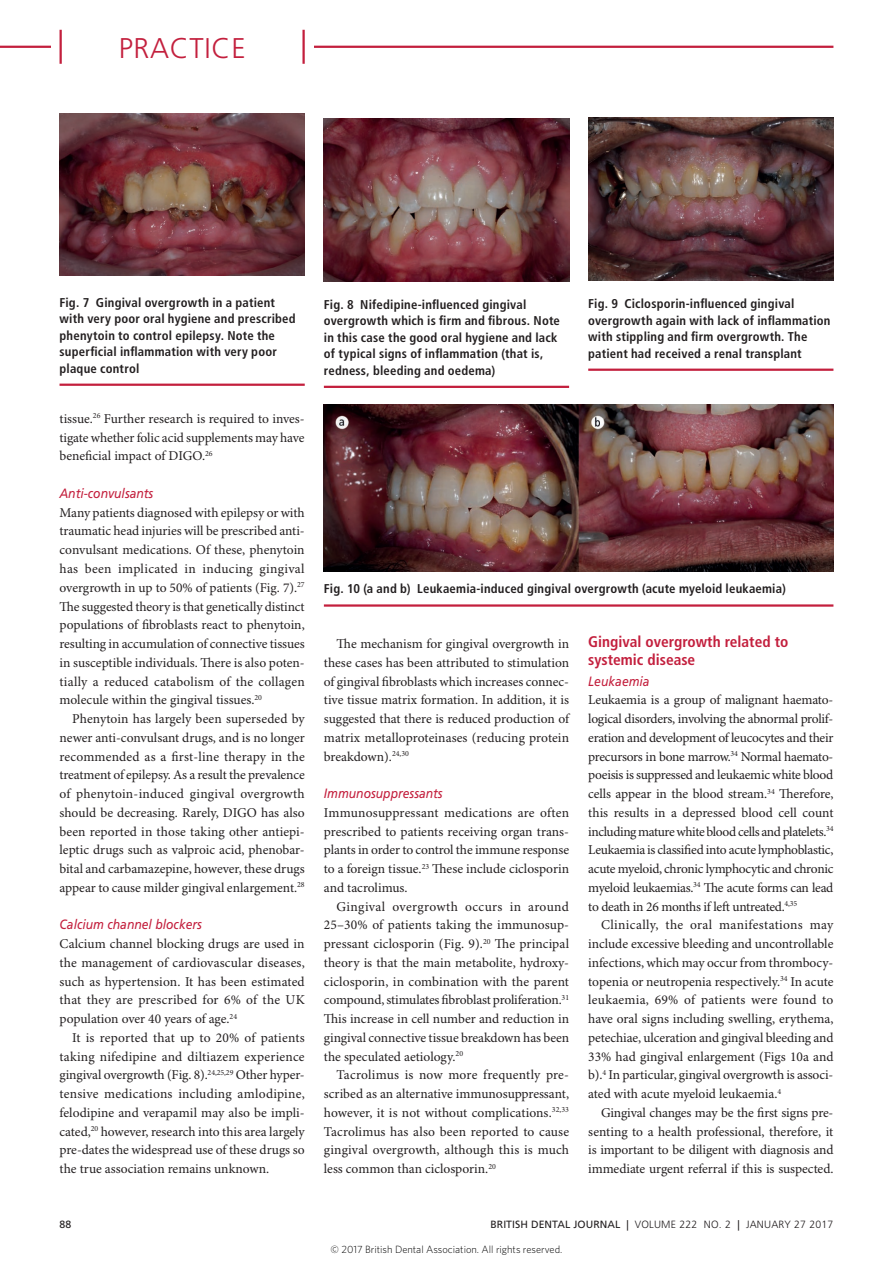
<style>
.page{position:relative;width:893px;height:1263px;background:#fff}
.page>*{position:absolute;margin:0;border:0;box-sizing:border-box;transform-origin:0 0}
.t1{font:28.5px "Frutiger LT Std Light 3";letter-spacing:.025em;color:#c31f3d}
.crosshead_2{font:700 condensed 15.3px/18.8px "Frutiger LT Std";color:#c31f3d}
.body{font:13.5px/18.8px "Minion Pro";color:#231f20;text-align:justify}
.body_fullout{font:13.5px/18.8px "Minion Pro";color:#231f20;text-align:justify}
.crosshead_3{font:italic 13.5px "Frutiger LT Std";color:#c31f3d;scale:.9 1}
.table_fig_caption{font:700 condensed 12.75px/16.5px "Frutiger LT Std";letter-spacing:.015em;color:#231f20}
.t2{font:300 10.5px "Frutiger LT Std";letter-spacing:.02em;color:#231f20}
.t3{font:300 10.5px "Whitney";color:#000}
.t4{font:10.5px "Frutiger LT Std";color:#231f20}
.s1{font-weight:400}
</style>
<div class="page">
<hr style="left:324px;top:604px;width:509px;height:3px;background:#c31f3d">
<img style="left:324px;top:404px;width:509px;height:168px">
<hr style="left:324px;top:386px;width:245px;height:2px;background:#c31f3d">
<img style="left:324px;top:118px;width:245px;height:163px">
<hr style="left:588px;top:369px;width:245px;height:2px;background:#c31f3d">
<img style="left:588px;top:118px;width:245px;height:162px">
<hr style="left:60px;top:384px;width:245px;height:2px;background:#c31f3d">
<img style="left:60px;top:113px;width:245px;height:162px">
<hr style="left:0;top:46px;width:833px;height:2px;background:#c31f3d">
<div style="left:51px;top:30px;width:262px;height:34px;background:#fff"></div>
<hr style="left:302px;top:30px;width:3px;height:34px;background:#c31f3d">
<hr style="left:60px;top:30px;width:2px;height:34px;background:#c31f3d">
<h1 class="t1" style="left:119px;top:32px;width:128px">PRACTICE</h1>
<p class="table_fig_caption" style="left:60px;top:294px;width:238px">Fig. 7 Gingival overgrowth in a patient with very poor oral hygiene and prescribed phenytoin to control epilepsy. Note the superficial inflammation with very poor plaque control</p>
<p class="body" style="left:60px;top:410px;width:247px">tissue.<sup>26</sup> Further research is required to inves&shy;tigate whether folic acid supplements may have beneficial impact of DIGO.<sup>26</sup></p>
<p class="crosshead_3" style="left:60px;top:485px;width:106px">Anti-convulsants</p>
<p class="body_fullout" style="left:60px;top:504px;width:247px">Many patients diagnosed with epilepsy or with traumatic head injuries will be prescribed anti&shy;convulsant medications. Of these, phenytoin has been implicated in inducing gingival overgrowth in up to 50% of patients (Fig. 7).<sup>27<br></sup>The suggested theory is that genetically distinct populations of fibroblasts react to phenytoin, resulting in accumulation of connective tissues in susceptible individuals. There is also poten&shy;tially a reduced catabolism of the collagen molecule within the gingival tissues.<sup>20</sup></p>
<p class="body" style="left:60px;top:710px;width:247px;text-indent:13px">Phenytoin has largely been superseded by newer anti-convulsant drugs, and is no longer recommended as a first-line therapy in the treatment of epilepsy. As a result the prevalence of phenytoin-induced gingival overgrowth should be decreasing. Rarely, DIGO has also been reported in those taking other antiepi&shy;leptic drugs such as valproic acid, phenobar&shy;bital and carbamazepine, however, these drugs appear to cause milder gingival enlargement.<sup>28</sup></p>
<p class="crosshead_3" style="left:60px;top:917px;width:160px">Calcium channel blockers</p>
<p class="body_fullout" style="left:60px;top:935px;width:247px">Calcium channel blocking drugs are used in the management of cardiovascular diseases, such as hypertension. It has been estimated that they are prescribed for 6% of the UK population over 40 years of age.<sup>24</sup></p>
<p class="body" style="left:60px;top:1029px;width:247px;text-indent:13px">It is reported that up to 20% of patients taking nifedipine and diltiazem experience gingival overgrowth (Fig. 8).<sup>24,25,29</sup> Other hyper&shy;tensive medications including amlodipine, felodipine and verapamil may also be impli&shy;cated,<sup>20</sup> however, research into this area largely pre-dates the widespread use of these drugs so the true association remains unknown.</p>
<p class="table_fig_caption" style="left:324px;top:296px;width:238px">Fig. 8 Nifedipine-influenced gingival overgrowth which is firm and fibrous. Note in this case the good oral hygiene and lack of typical signs of inflammation (that is, redness, bleeding and oedema)</p>
<p class="table_fig_caption" style="left:588px;top:295px;width:244px">Fig. 9 Ciclosporin-influenced gingival overgrowth again with lack of inflammation with stippling and firm overgrowth. The patient had received a renal transplant</p>
<p class="table_fig_caption" style="left:324px;top:581px;width:463px">Fig. 10 (a and b) Leukaemia-induced gingival overgrowth (acute myeloid leukaemia)</p>
<p class="body" style="left:324px;top:635px;width:247px;text-indent:13px">The mechanism for gingival overgrowth in these cases has been attributed to stimulation of gingival fibroblasts which increases connec&shy;tive tissue matrix formation. In addition, it is suggested that there is reduced production of matrix metalloproteinases (reducing protein breakdown).<sup>24,30</sup></p>
<p class="crosshead_3" style="left:324px;top:785px;width:134px">Immunosuppressants</p>
<p class="body_fullout" style="left:324px;top:804px;width:247px">Immunosuppressant medications are often prescribed to patients receiving organ trans&shy;plants in order to control the immune response to a foreign tissue.<sup>23</sup> These include ciclosporin and tacrolimus.</p>
<p class="body" style="left:324px;top:897px;width:247px;text-indent:13px">Gingival overgrowth occurs in around 25–30% of patients taking the immunosup&shy;pressant ciclosporin (Fig. 9).<sup>20</sup> The principal theory is that the main metabolite, hydroxy&shy;ciclosporin, in combination with the parent compound, stimulates fibroblast proliferation.<sup>31<br></sup>This increase in cell number and reduction in gingival connective tissue breakdown has been the speculated aetiology.<sup>20</sup></p>
<p class="body" style="left:324px;top:1066px;width:247px;text-indent:13px">Tacrolimus is now more frequently pre&shy;scribed as an alternative immunosuppressant, however, it is not without complications.<sup>32,33<br></sup>Tacrolimus has also been reported to cause gingival overgrowth, although this is much less common than ciclosporin.<sup>20</sup></p>
<p class="crosshead_2" style="left:588px;top:632px;width:202px">Gingival overgrowth related to systemic disease</p>
<p class="crosshead_3" style="left:588px;top:673px;width:70px">Leukaemia</p>
<p class="body_fullout" style="left:588px;top:691px;width:247px">Leukaemia is a group of malignant haemato&shy;logical disorders, involving the abnormal prolif&shy;eration and development of leucocytes and their precursors in bone marrow.<sup>34</sup> Normal haemato&shy;poeisis is suppressed and leukaemic white blood cells appear in the blood stream.<sup>34</sup> Therefore, this results in a depressed blood cell count including mature white blood cells and platelets.<sup>34<br></sup>Leukaemia is classified into acute lymphoblastic, acute myeloid, chronic lymphocytic and chronic myeloid leukaemias.<sup>34</sup> The acute forms can lead to death in 26 months if left untreated.<sup>4,35</sup></p>
<p class="body" style="left:588px;top:916px;width:247px;text-indent:13px">Clinically, the oral manifestations may include excessive bleeding and uncontrollable infections, which may occur from thrombocy&shy;topenia or neutropenia respectively.<sup>34</sup> In acute leukaemia, 69% of patients were found to have oral signs including swelling, erythema, petechiae, ulceration and gingival bleeding and 33% had gingival enlargement (Figs 10a and b).<sup>4</sup> In particular, gingival overgrowth is associ&shy;ated with acute myeloid leukaemia.<sup>4</sup></p>
<p class="body" style="left:588px;top:1104px;width:247px;text-indent:13px">Gingival changes may be the first signs pre&shy;senting to a health professional, therefore, it is important to be diligent with diagnosis and immediate urgent referral if this is suspected.</p>
<p class="t4" style="left:60px;top:1218px;width:13px">88</p>
<p class="t2" style="left:490px;top:1219px;width:345px"><span class="s1">BRITISH DENTAL JOURNAL |</span> VOLUME 222 NO. 2 <span class="s1">|</span> JANUARY 27 2017</p>
<p class="t3" style="left:330px;top:1243px;width:233px">© 2017 British Dental Association. All rights reserved.</p>
</div>
